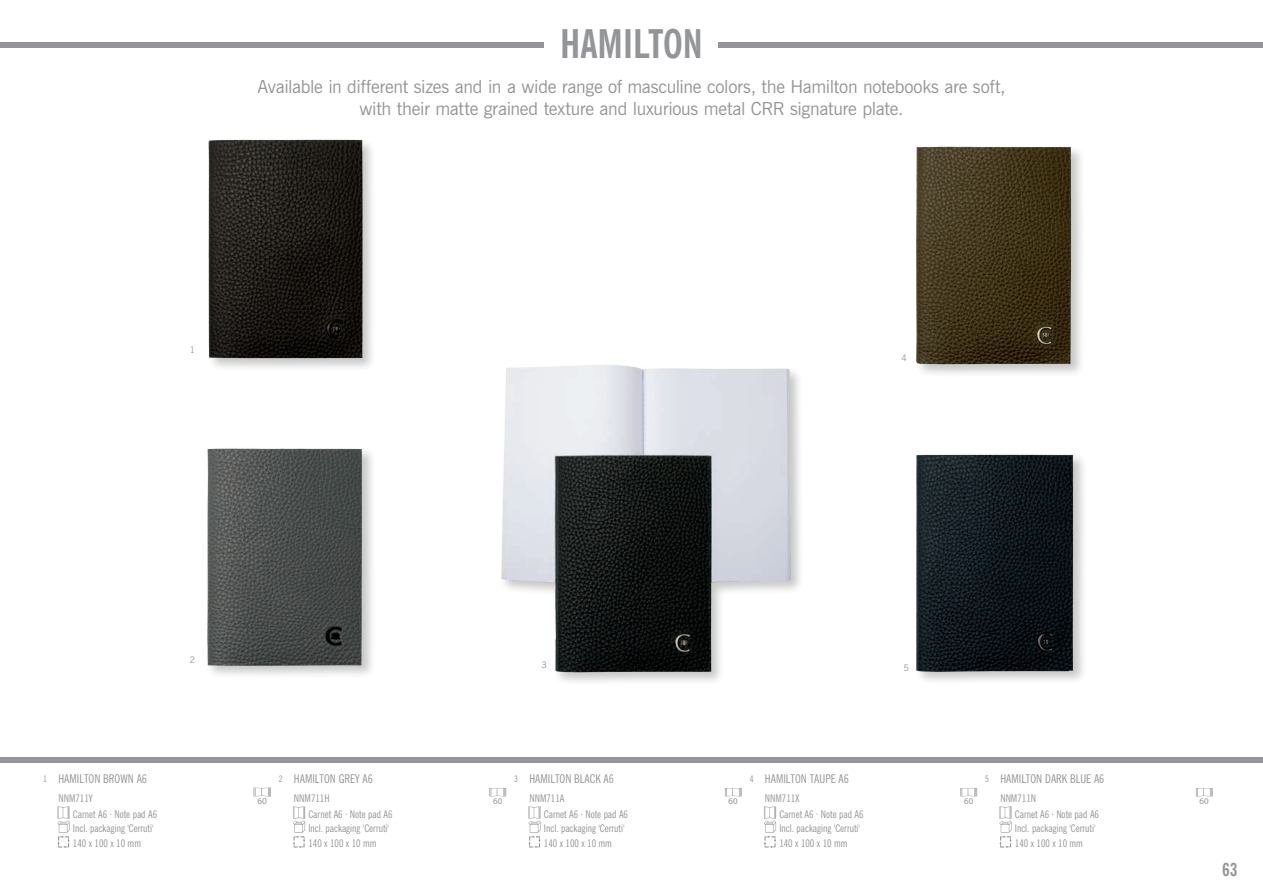
<style>
.page{position:relative;width:1263px;height:893px;background:#fff}
.page>*{position:absolute;margin:0;border:0;box-sizing:border-box;transform-origin:0 0}
.t1{font:700 condensed 39.45px "News Gothic BT";color:#939598}
.t2{font:18px "News Gothic BT";letter-spacing:-.015em;color:#939598}
.t3{font:700 condensed 18px "News Gothic BT";color:#939598}
.t4{font:condensed 12px "News Gothic BT";color:#939598}
.t5{font:condensed 10.5px "News Gothic BT";color:#939598}
.t6{font:9.3px "Myriad Pro";color:#939598}
.t7{font:9px "News Gothic BT";color:#939598}
.t8{font:condensed 9px "News Gothic BT";color:#939598}
.t9{font:8.85px "Myriad Pro";color:#939598}
</style>
<div class="page">
<div style="left:0;top:757px;width:1263px;height:5px;background:#939598"></div>
<div style="left:0;top:43px;width:1263px;height:5px;background:#939598"></div>
<img style="left:916px;top:146px;width:165px;height:228px">
<img style="left:208px;top:139px;width:164px;height:229px">
<img style="left:916px;top:454px;width:167px;height:227px">
<img style="left:207px;top:448px;width:165px;height:227px">
<img style="left:501px;top:365px;width:299px;height:317px">
<div style="left:545px;top:26px;width:173px;height:53px;background:#fff"></div>
<svg style="left:57px;top:806px;width:13px;height:42px"></svg>
<svg style="left:254px;top:788px;width:17px;height:8px"></svg>
<svg style="left:528px;top:806px;width:13px;height:42px"></svg>
<svg style="left:725px;top:788px;width:17px;height:8px"></svg>
<svg style="left:293px;top:806px;width:12px;height:42px"></svg>
<svg style="left:489px;top:788px;width:17px;height:8px"></svg>
<svg style="left:999px;top:806px;width:12px;height:42px"></svg>
<svg style="left:1196px;top:788px;width:16px;height:8px"></svg>
<svg style="left:764px;top:806px;width:12px;height:42px"></svg>
<svg style="left:960px;top:788px;width:17px;height:8px"></svg>
<p class="t1" style="left:560px;top:19px;width:144px">HAMILTON</p>
<p class="t2" style="left:257px;top:76px;width:750px">Available in different sizes and in a wide range of masculine colors, the Hamilton notebooks are soft,</p>
<p class="t2" style="left:359px;top:97px;width:545px">with their matte grained texture and luxurious metal CRR signature plate.</p>
<p class="t7" style="left:190px;top:344px;width:7px">1</p>
<p class="t7" style="left:901px;top:352px;width:7px">4</p>
<p class="t7" style="left:190px;top:654px;width:7px">2</p>
<p class="t7" style="left:541px;top:659px;width:7px">3</p>
<p class="t7" style="left:903px;top:662px;width:7px">5</p>
<p class="t8" style="left:43px;top:774px;width:5px">1</p>
<p class="t4" style="left:58px;top:771px;width:90px">HAMILTON BROWN A6</p>
<p class="t5" style="left:73px;top:808px;width:86px">Carnet A6 · Note pad A6</p>
<p class="t5" style="left:73px;top:822px;width:82px">Incl. packaging 'Cerruti'</p>
<p class="t5" style="left:58px;top:792px;width:36px">NNM711Y</p>
<p class="t6" style="left:257px;top:796px;width:11px">60</p>
<p class="t8" style="left:279px;top:774px;width:5px">2</p>
<p class="t4" style="left:294px;top:771px;width:80px">HAMILTON GREY A6</p>
<p class="t5" style="left:308px;top:808px;width:86px">Carnet A6 · Note pad A6</p>
<p class="t5" style="left:308px;top:822px;width:82px">Incl. packaging 'Cerruti'</p>
<p class="t5" style="left:294px;top:792px;width:37px">NNM711H</p>
<p class="t9" style="left:493px;top:796px;width:11px">60</p>
<p class="t8" style="left:514px;top:774px;width:5px">3</p>
<p class="t4" style="left:529px;top:771px;width:86px">HAMILTON BLACK A6</p>
<p class="t5" style="left:544px;top:808px;width:86px">Carnet A6 · Note pad A6</p>
<p class="t5" style="left:544px;top:822px;width:82px">Incl. packaging 'Cerruti'</p>
<p class="t5" style="left:529px;top:792px;width:37px">NNM711A</p>
<p class="t9" style="left:729px;top:796px;width:11px">60</p>
<p class="t8" style="left:750px;top:774px;width:5px">4</p>
<p class="t4" style="left:765px;top:771px;width:86px">HAMILTON TAUPE A6</p>
<p class="t5" style="left:779px;top:808px;width:86px">Carnet A6 · Note pad A6</p>
<p class="t5" style="left:779px;top:822px;width:82px">Incl. packaging 'Cerruti'</p>
<p class="t5" style="left:765px;top:792px;width:36px">NNM711X</p>
<p class="t9" style="left:964px;top:796px;width:11px">60</p>
<p class="t5" style="left:73px;top:836px;width:70px">140 x 100 x 10 mm</p>
<p class="t5" style="left:308px;top:836px;width:70px">140 x 100 x 10 mm</p>
<p class="t5" style="left:544px;top:836px;width:70px">140 x 100 x 10 mm</p>
<p class="t5" style="left:779px;top:836px;width:70px">140 x 100 x 10 mm</p>
<p class="t8" style="left:985px;top:774px;width:5px">5</p>
<p class="t4" style="left:1000px;top:771px;width:106px">HAMILTON DARK BLUE A6</p>
<p class="t5" style="left:1015px;top:808px;width:86px">Carnet A6 · Note pad A6</p>
<p class="t5" style="left:1015px;top:822px;width:82px">Incl. packaging 'Cerruti'</p>
<p class="t5" style="left:1000px;top:792px;width:37px">NNM711N</p>
<p class="t9" style="left:1199px;top:796px;width:11px">60</p>
<p class="t5" style="left:1015px;top:836px;width:70px">140 x 100 x 10 mm</p>
<h2 class="t3" style="left:1222px;top:858px;width:17px">63</h2>
</div>
